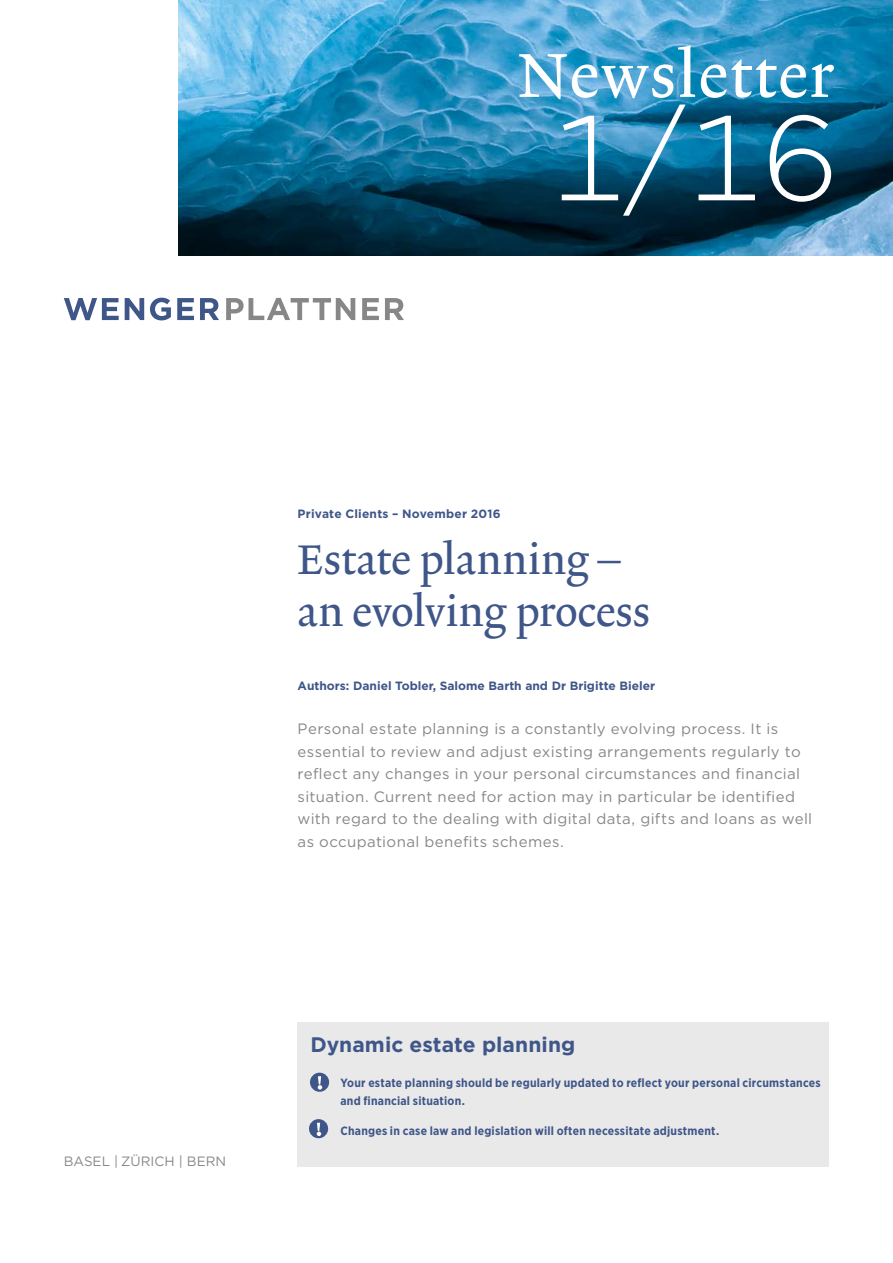
<style>
.page{position:relative;width:893px;height:1263px;background:#fff}
.page>*{position:absolute;margin:0;border:0;box-sizing:border-box;transform-origin:0 0}
.t1{font:300 120px "Gotham";color:#fff}
.t2{font:63px "Lexicon No 2 Roman A";letter-spacing:.02em;color:#fff}
.t3{font:42px/52.5px "Lexicon No 2 Roman A";letter-spacing:-.005em;color:#3f5689}
.t4{font:700 21px "Gotham";color:#3f5689}
.t5{font:15px/22.5px "Gotham";letter-spacing:.025em;color:#868786}
.t6{font:13.5px "Gotham";color:#868786}
.t7{font:700 12px/18px "Gotham Narrow";letter-spacing:.02em;color:#3f5689}
.t8{font:700 12px "Gotham";color:#3f5689}
</style>
<div class="page">
<div style="left:298px;top:1022px;width:531px;height:144px;background:#e9e9e9"></div>
<div style="left:310px;top:1073px;width:19px;height:19px;background:#3f5689;border-radius:50%"></div>
<svg style="left:318px;top:1076px;width:4px;height:13px"></svg>
<div style="left:309px;top:1119px;width:19px;height:19px;background:#3f5689;border-radius:50%"></div>
<svg style="left:317px;top:1123px;width:4px;height:13px"></svg>
<img style="left:179px;top:0;width:714px;height:255px">
<svg style="left:64px;top:298px;width:55px;height:22px"></svg>
<svg style="left:125px;top:298px;width:19px;height:22px"></svg>
<svg style="left:150px;top:298px;width:21px;height:22px"></svg>
<svg style="left:177px;top:298px;width:17px;height:22px"></svg>
<svg style="left:200px;top:298px;width:19px;height:22px"></svg>
<svg style="left:226px;top:298px;width:129px;height:22px"></svg>
<svg style="left:362px;top:298px;width:17px;height:22px"></svg>
<svg style="left:385px;top:298px;width:19px;height:22px"></svg>
<h2 class="t2" style="left:518px;top:39px;width:318px">Newsletter</h2>
<h1 class="t1" style="left:551px;top:82px;width:290px">1/16</h1>
<p class="t8" style="left:298px;top:506px;width:204px">Private Clients – November 2016</p>
<h3 class="t3" style="left:298px;top:535px;width:354px">Estate planning – an evolving process</h3>
<p class="t8" style="left:298px;top:677px;width:359px">Authors: Daniel Tobler, Salome Barth and Dr Brigitte Bieler</p>
<p class="t5" style="left:298px;top:717px;width:516px">Personal estate planning is a constantly evolving process. It is essential to review and adjust existing arrangements regularly to reflect any changes in your personal circumstances and financial situation. Current need for action may in particular be identified with regard to the dealing with digital data, gifts and loans as well as occupational benefits schemes.</p>
<p class="t6" style="left:64px;top:1153px;width:164px">BASEL | ZÜRICH | BERN</p>
<h3 class="t4" style="left:310px;top:1030px;width:266px">Dynamic estate planning</h3>
<p class="t7" style="left:340px;top:1073px;width:482px">Your estate planning should be regularly updated to reflect your personal circumstances and financial situation.</p>
<p class="t7" style="left:340px;top:1122px;width:380px">Changes in case law and legislation will often necessitate adjustment.</p>
</div>
